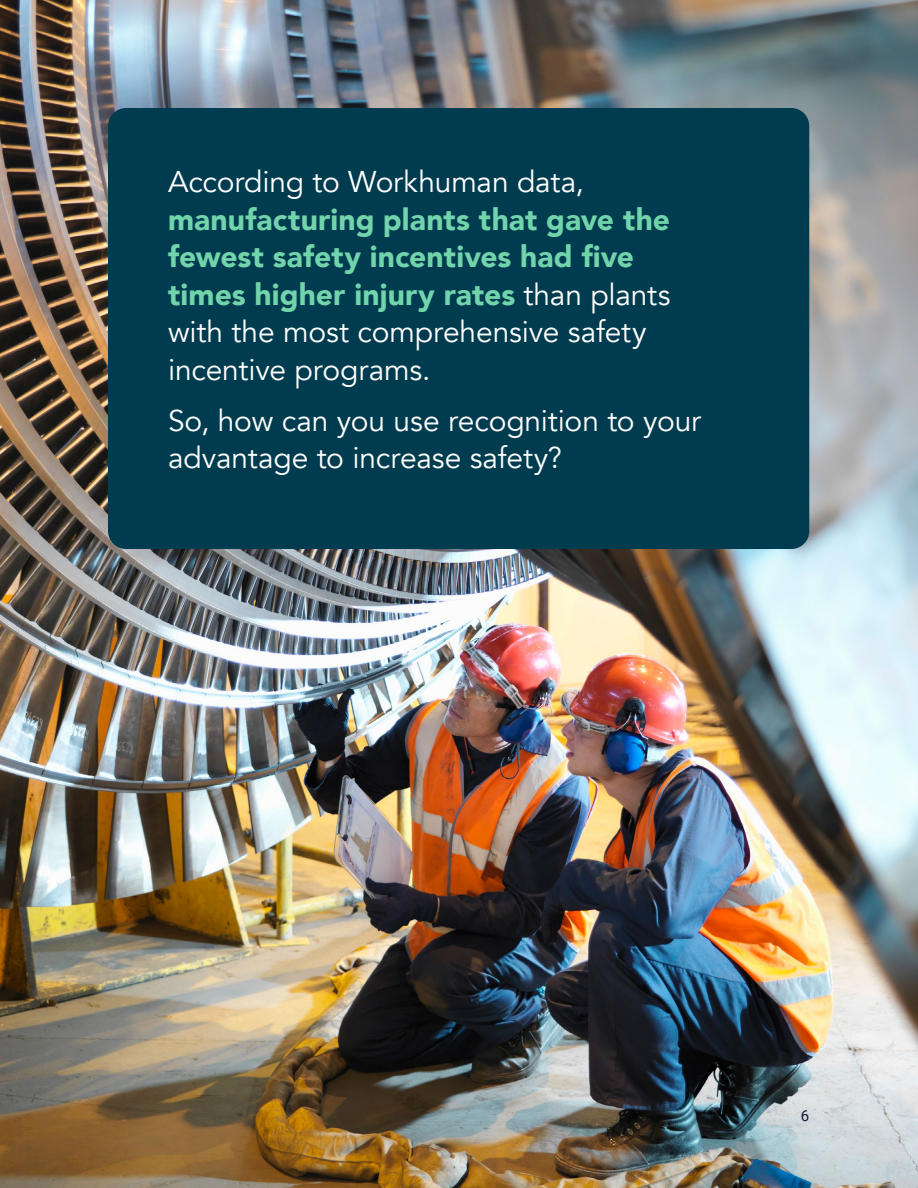
<style>
.page{position:relative;width:918px;height:1188px;background:#fff}
.page>*{position:absolute;margin:0;border:0;box-sizing:border-box;transform-origin:0 0}
.t1{font:900 30px/37.5px "Avenir LT Com";letter-spacing:.005em;color:#71d4ab}
.t2{font:30px/37.5px "Avenir LT Com";letter-spacing:-.005em;color:#fff}
.t3{font:15px "Roboto";color:#0d173d}
.s1{font-weight:400;color:#fff}
</style>
<div class="page">
<img style="left:0;top:0;width:918px;height:1188px">
<div style="left:108px;top:108px;width:701px;height:441px;background:#003c4f;border-radius:18px"></div>
<p class="t2" style="left:168px;top:164px;width:417px">According to Workhuman data,</p>
<p class="t1" style="left:168px;top:201px;width:504px">manufacturing plants that gave the fewest safety incentives had five times higher injury rates <span class="s1">than plants with the most comprehensive safety incentive programs.</span></p>
<p class="t2" style="left:168px;top:402px;width:535px">So, how can you use recognition to your advantage to increase safety?</p>
<p class="t3" style="left:801px;top:1105px;width:10px">6</p>
</div>
